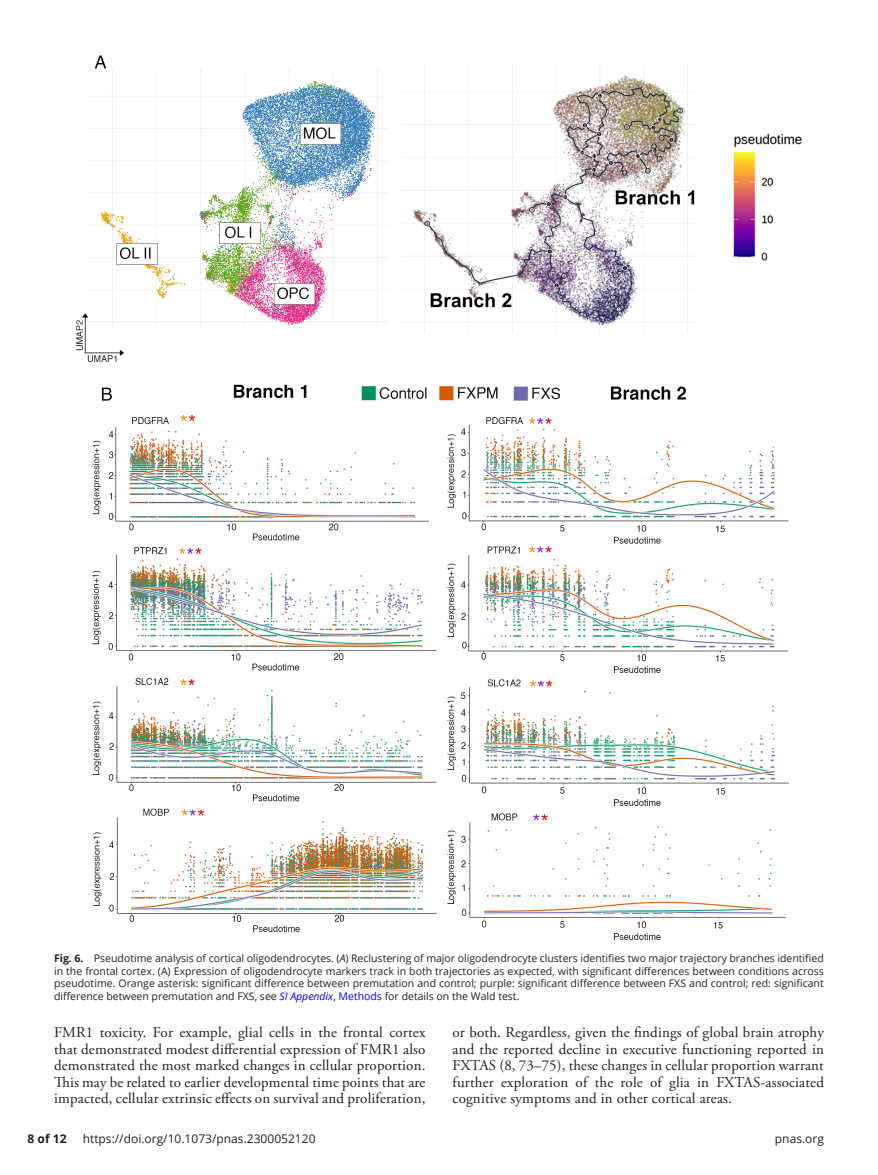
<style>
.page{position:relative;width:878px;height:1175px;background:#fff}
.page>*{position:absolute;margin:0;border:0;box-sizing:border-box;transform-origin:0 0}
.t1{font:15px/16.5px "Adobe Garamond Pro";letter-spacing:.01em;color:#231f20;text-align:justify}
.t2{font:12px "Open Sans";color:#231f20}
.t3{font:700 12px "Open Sans";color:#231f20}
.t4{font:10.5px/12.8px "Open Sans";color:#231f20;text-align:justify}
.s1{font-weight:700}
.s2{font-style:italic}
.s3{font-style:italic;color:#00f}
.s4{color:#00f}
</style>
<div class="page">
<img style="left:77px;top:55px;width:723px;height:884px">
<p class="t4" style="left:54px;top:951px;width:771px"><span class="s1">Fig. 6.</span> Pseudotime analysis of cortical oligodendrocytes. (<span class="s2">A</span>) Reclustering of major oligodendrocyte clusters identifies two major trajectory branches identified in the frontal cortex. (A) Expression of oligodendrocyte markers track in both trajectories as expected, with significant differences between conditions across pseudotime. Orange asterisk: significant difference between premutation and control; purple: significant difference between FXS and control; red: significant difference between premutation and FXS, see <span class="s3">SI Appendix</span><span class="s4">, Methods</span> for details on the Wald test.</p>
<p class="t1" style="left:54px;top:1024px;width:373px">FMR1 toxicity. For example, glial cells in the frontal cortex that demonstrated modest differential expression of FMR1 also demonstrated the most marked changes in cellular proportion.<br>This may be related to earlier developmental time points that are impacted, cellular extrinsic effects on survival and proliferation,</p>
<p class="t1" style="left:452px;top:1024px;width:373px">or both. Regardless, given the findings of global brain atrophy and the reported decline in executive functioning reported in FXTAS (8, 73–75), these changes in cellular proportion warrant further exploration of the role of glia in FXTAS-associated cognitive symptoms and in other cortical areas.</p>
<p class="t3" style="left:28px;top:1130px;width:40px">8 of 12</p>
<p class="t2" style="left:83px;top:1130px;width:234px">https://doi.org/10.1073/pnas.2300052120</p>
<p class="t2" style="left:774px;top:1130px;width:51px">pnas.org</p>
</div>
